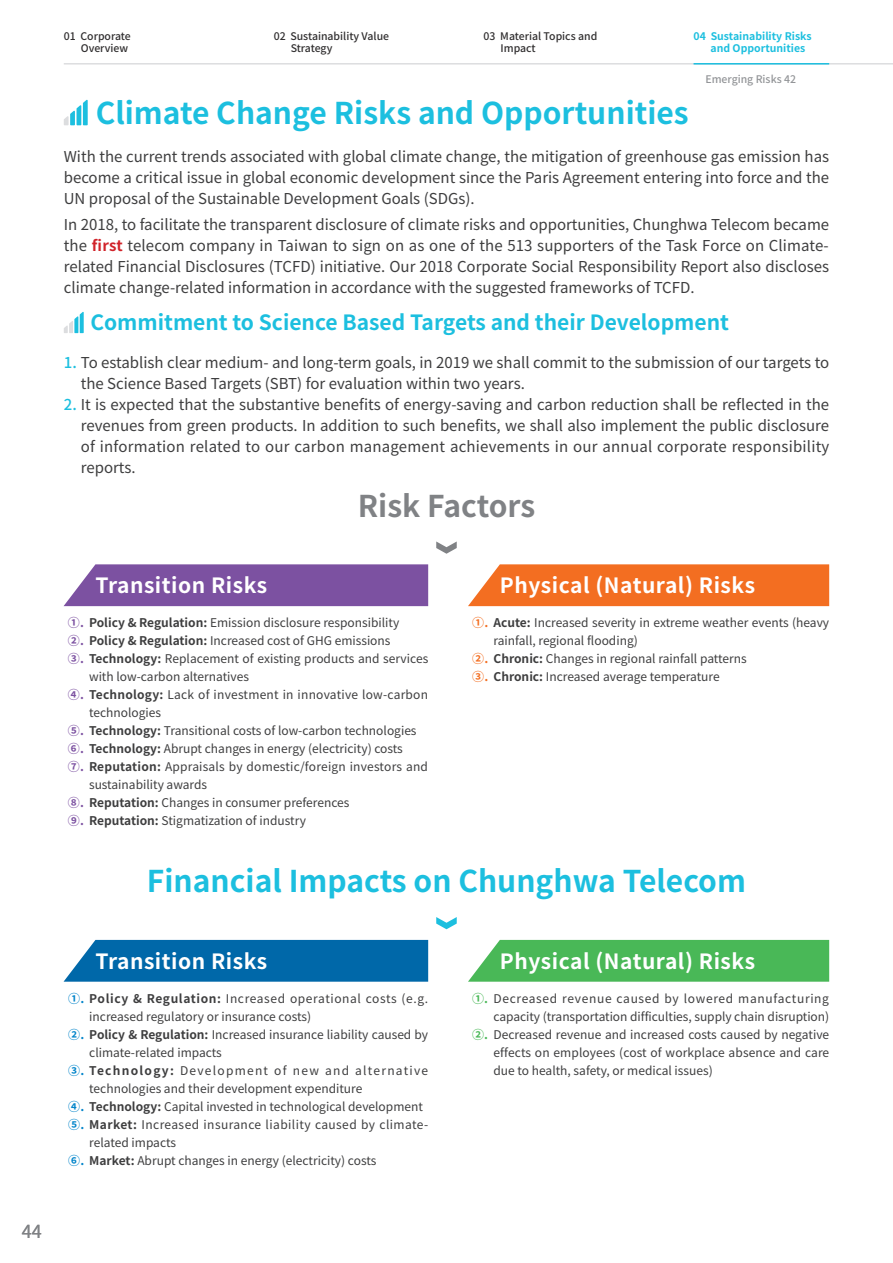
<style>
.page{position:relative;width:893px;height:1263px;background:#fff}
.page>*{position:absolute;margin:0;border:0;box-sizing:border-box;transform-origin:0 0}
.t1{font:700 30px "Noto Sans CJ Ktc";color:#1cbfdf}
.t2{font:700 30px "Noto Sans CJ Ktc";color:#808285}
.t3{font:700 21px "Noto Sans CJ Ktc";letter-spacing:.025em;color:#fff}
.t4{font:700 21px "Noto Sans CJ Ktc";color:#1cbfdf}
.Black_Text10_5{font:18px "Noto Sans CJ Ktc";color:#808285}
.Black_Text10_5-2{font:15px/21px "Noto Sans CJ Ktc";color:#3e3e3f;text-align:justify}
.t5{font:12px/18px "Noto Sans CJ Ktc";color:#3e3e3f}
.t6{font:12px/18px "Noto Sans CJ Ktc";letter-spacing:.035em;color:#3e3e3f}
.t7{font:12px/18px "Noto Sans CJ Ktc";letter-spacing:.02em;color:#3e3e3f}
.t8{font:500 10.5px/12px "Noto Sans CJ Ktc";color:#312f30}
.t9{font:700 10.5px/12px "Noto Sans CJ Ktc";color:#1cbfdf}
.Black_Text10_5-3{font:500 10.5px "Noto Sans CJ Ktc";color:#939598}
.s1{font-weight:700;color:#d1232a}
.s2{font-weight:500;color:#1cbfdf}
.s3{font-weight:700;color:#7c51a1}
.s4{font-weight:700}
.s5{font-weight:700;color:#f36e21}
.s6{font-weight:700;color:#0084ca}
.s7{font-weight:700;color:#49b857}
</style>
<div class="page">
<hr style="left:64px;top:63px;width:829px;height:2px;background:#dcdddf">
<hr style="left:693px;top:63px;width:136px;height:2px;background:#1cbfdf">
<svg style="left:64px;top:100px;width:24px;height:25px"></svg>
<svg style="left:64px;top:312px;width:20px;height:21px"></svg>
<div style="left:64px;top:564px;width:364px;height:42px;background:#7c51a1"></div>
<div style="left:468px;top:564px;width:361px;height:42px;background:#f36e21"></div>
<svg style="left:436px;top:917px;width:21px;height:12px"></svg>
<svg style="left:436px;top:541px;width:21px;height:13px"></svg>
<div style="left:64px;top:940px;width:364px;height:42px;background:#0068a9"></div>
<div style="left:468px;top:940px;width:361px;height:42px;background:#49b857"></div>
<p class="t8" style="left:64px;top:30px;width:69px;text-align:right">01 Corporate<br>Overview</p>
<p class="t8" style="left:291px;top:30px;width:100px;text-indent:-17px">02 Sustainability Value<br>Strategy</p>
<p class="t8" style="left:501px;top:30px;width:98px;text-indent:-17px">03 Material Topics and<br>Impact</p>
<p class="t9" style="left:710px;top:30px;width:103px;text-indent:-17px">04 Sustainability Risks and Opportunities</p>
<p class="Black_Text10_5-3" style="left:705px;top:74px;width:92px">Emerging Risks 42</p>
<p class="t1" style="left:96px;top:96px;width:595px">Climate Change Risks and Opportunities</p>
<p class="Black_Text10_5-2" style="left:64px;top:147px;width:767px">With the current trends associated with global climate change, the mitigation of greenhouse gas emission has become a critical issue in global economic development since the Paris Agreement entering into force and the UN proposal of the Sustainable Development Goals (SDGs).</p>
<p class="Black_Text10_5-2" style="left:64px;top:214px;width:767px">In 2018, to facilitate the transparent disclosure of climate risks and opportunities, Chunghwa Telecom became the <span class="s1">first</span> telecom company in Taiwan to sign on as one of the 513 supporters of the Task Force on Climate&shy;related Financial Disclosures (TCFD) initiative. Our 2018 Corporate Social Responsibility Report also discloses climate change-related information in accordance with the suggested frameworks of TCFD.</p>
<p class="t4" style="left:90px;top:311px;width:640px">Commitment to Science Based Targets and their Development</p>
<p class="Black_Text10_5-2" style="left:81px;top:352px;width:750px;text-indent:-17px"><span class="s2">1.</span> To establish clear medium- and long-term goals, in 2019 we shall commit to the submission of our targets to the Science Based Targets (SBT) for evaluation within two years.</p>
<p class="Black_Text10_5-2" style="left:81px;top:394px;width:750px;text-indent:-17px"><span class="s2">2.</span> It is expected that the substantive benefits of energy-saving and carbon reduction shall be reflected in the revenues from green products. In addition to such benefits, we shall also implement the public disclosure of information related to our carbon management achievements in our annual corporate responsibility reports.</p>
<p class="t2" style="left:358px;top:489px;width:179px">Risk Factors</p>
<p class="Black_Text10_5" style="left:22px;top:1221px;width:21px">44</p>
<p class="t3" style="left:95px;top:574px;width:173px">Transition Risks</p>
<p class="t5" style="left:68px;top:614px;width:333px"><span class="s3">①.</span> <span class="s4">Policy &amp; Regulation:</span> Emission disclosure responsibility</p>
<p class="t5" style="left:68px;top:632px;width:324px"><span class="s3">②.</span> <span class="s4">Policy &amp; Regulation:</span> Increased cost of GHG emissions</p>
<p class="t5" style="left:89px;top:650px;width:341px;text-indent:-21px"><span class="s3">③.</span> <span class="s4">Technology:</span> Replacement of existing products and services with low-carbon alternatives</p>
<p class="t7" style="left:89px;top:686px;width:340px;text-indent:-21px"><span class="s3">④.</span> <span class="s4">Technology:</span> Lack of investment in innovative low-carbon technologies</p>
<p class="t5" style="left:68px;top:722px;width:350px"><span class="s3">⑤.</span> <span class="s4">Technology:</span> Transitional costs of low-carbon technologies</p>
<p class="t5" style="left:68px;top:740px;width:337px"><span class="s3">⑥.</span> <span class="s4">Technology:</span> Abrupt changes in energy (electricity) costs</p>
<p class="t5" style="left:89px;top:758px;width:340px;text-indent:-21px"><span class="s3">⑦.</span> <span class="s4">Reputation:</span> Appraisals by domestic/foreign investors and sustainability awards</p>
<p class="t5" style="left:68px;top:794px;width:283px"><span class="s3">⑧.</span> <span class="s4">Reputation:</span> Changes in consumer preferences</p>
<p class="t5" style="left:68px;top:812px;width:240px"><span class="s3">⑨.</span> <span class="s4">Reputation:</span> Stigmatization of industry</p>
<p class="t3" style="left:500px;top:574px;width:257px">Physical (Natural) Risks</p>
<p class="t5" style="left:493px;top:614px;width:337px;text-indent:-21px"><span class="s5">①.</span> <span class="s4">Acute:</span> Increased severity in extreme weather events (heavy rainfall, regional flooding)</p>
<p class="t5" style="left:472px;top:650px;width:276px"><span class="s5">②.</span> <span class="s4">Chronic:</span> Changes in regional rainfall patterns</p>
<p class="t5" style="left:472px;top:668px;width:249px"><span class="s5">③.</span> <span class="s4">Chronic:</span> Increased average temperature</p>
<p class="t1" style="left:147px;top:864px;width:601px">Financial Impacts on Chunghwa Telecom</p>
<p class="t3" style="left:95px;top:949px;width:173px">Transition Risks</p>
<p class="t5" style="left:89px;top:990px;width:340px;text-indent:-21px"><span class="s6">①.</span> <span class="s4">Policy &amp; Regulation:</span> Increased operational costs (e.g. increased regulatory or insurance costs)</p>
<p class="t5" style="left:89px;top:1026px;width:340px;text-indent:-21px"><span class="s6">②.</span> <span class="s4">Policy &amp; Regulation:</span> Increased insurance liability caused by climate-related impacts</p>
<p class="t5" style="left:89px;top:1062px;width:340px;text-indent:-21px"><span class="s6">③.</span> <span class="s4">Technology:</span> Development of new and alternative technologies and their development expenditure</p>
<p class="t5" style="left:68px;top:1098px;width:356px"><span class="s6">④.</span> <span class="s4">Technology:</span> Capital invested in technological development</p>
<p class="t6" style="left:89px;top:1116px;width:340px;text-indent:-21px"><span class="s6">⑤.</span> <span class="s4">Market:</span> Increased insurance liability caused by climate&shy;related impacts</p>
<p class="t5" style="left:68px;top:1152px;width:310px"><span class="s6">⑥.</span> <span class="s4">Market:</span> Abrupt changes in energy (electricity) costs</p>
<p class="t3" style="left:500px;top:949px;width:257px">Physical (Natural) Risks</p>
<p class="t5" style="left:472px;top:990px;width:358px;text-align:right"><span class="s7">①.</span> Decreased revenue caused by lowered manufacturing capacity (transportation difficulties, supply chain disruption)</p>
<p class="t5" style="left:493px;top:1026px;width:337px;text-align:justify;text-indent:-21px"><span class="s7">②.</span> Decreased revenue and increased costs caused by negative effects on employees (cost of workplace absence and care due to health, safety, or medical issues)</p>
</div>
